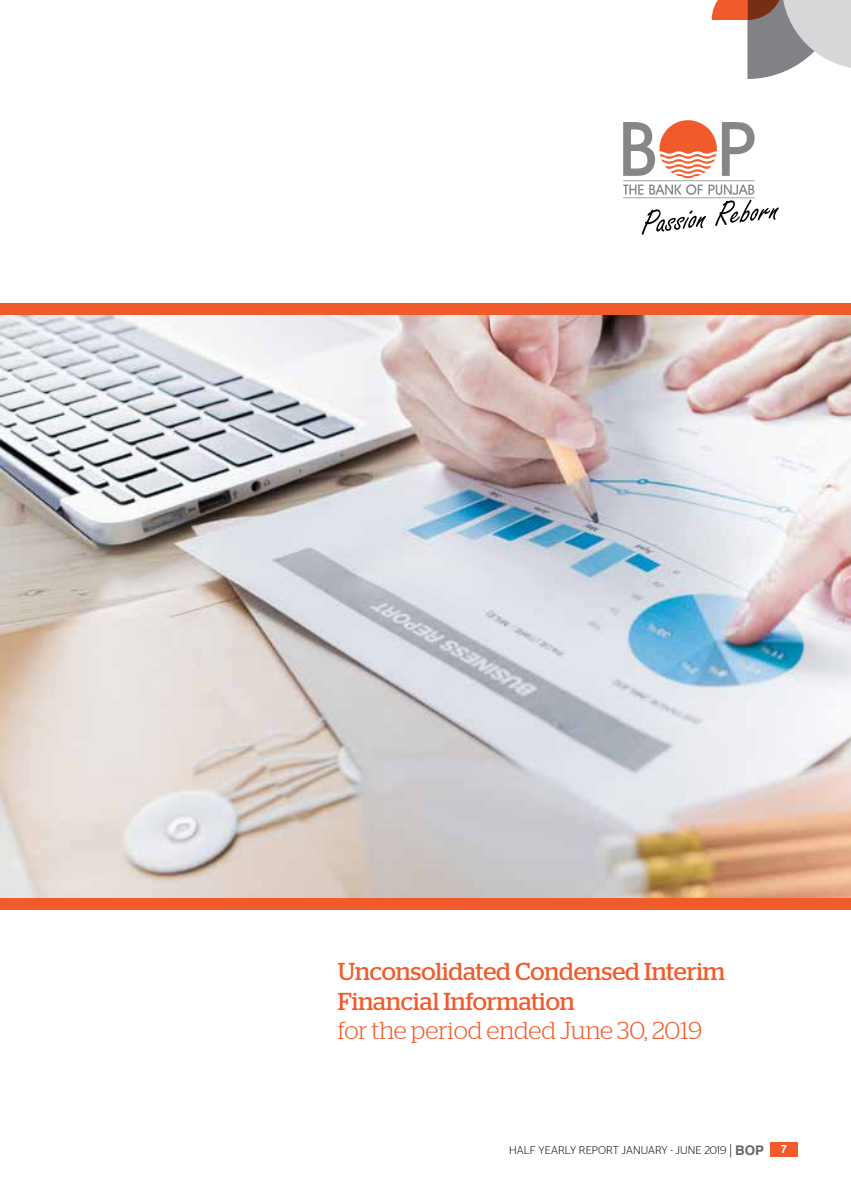
<style>
.page{position:relative;width:851px;height:1197px;background:#fff}
.page>*{position:absolute;margin:0;border:0;box-sizing:border-box;transform-origin:0 0}
.t1{font:24.5px/29.4px "Stag";color:#f15a2a}
.t2{font:300 24.5px "Stag";color:#f15a2a}
.t3{font:300 11.2px "Stag Sans";letter-spacing:.01em;color:#000}
.t4{font:700 11.2px "Helvetica";color:#fff}
.s1{font-family:"Helvetica";font-weight:700;font-size:13.3px;color:#636466}
</style>
<div class="page">
<svg style="left:711px;top:0;width:139px;height:79px"></svg>
<svg style="left:730px;top:1144px;width:1px;height:13px"></svg>
<div style="left:769px;top:1142px;width:28px;height:14px;background:#f15a2a"></div>
<img style="left:0;top:315px;width:850px;height:583px">
<svg style="left:623px;top:120px;width:155px;height:115px"></svg>
<div style="left:0;top:898px;width:850px;height:12px;background:#f15a2a"></div>
<div style="left:0;top:303px;width:850px;height:12px;background:#f15a2a"></div>
<p class="t1" style="left:338px;top:957px;width:389px">Unconsolidated Condensed Interim<br>Financial Information</p>
<p class="t2" style="left:338px;top:1017px;width:366px">for the period ended June 30, 2019</p>
<p class="t3" style="left:509px;top:1144px;width:256px">HALF YEARLY REPORT JANUARY - JUNE 2019 <span class="s1">BOP</span></p>
<p class="t4" style="left:780px;top:1140px;width:8px">7</p>
</div>
